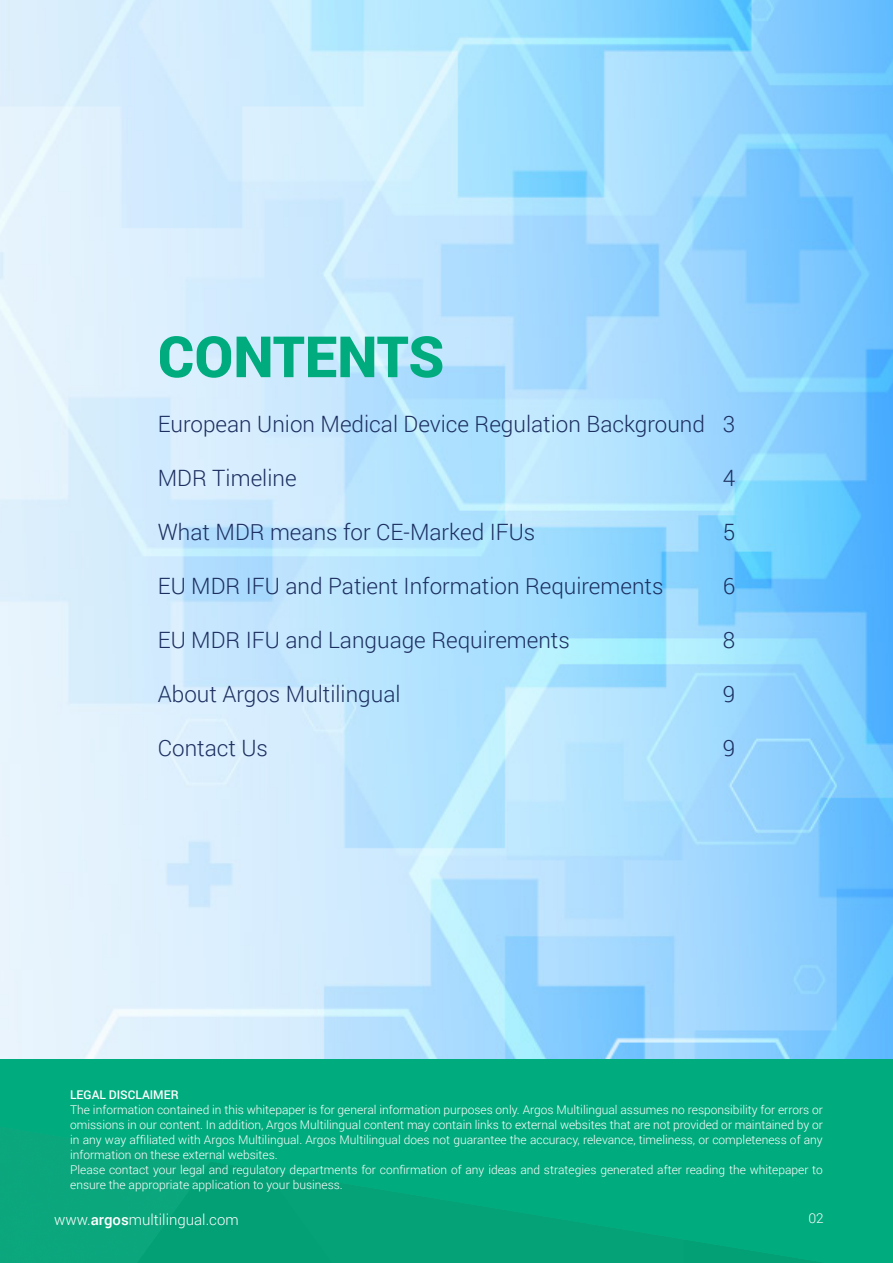
<style>
.page{position:relative;width:893px;height:1263px;background:#fff}
.page>*{position:absolute;margin:0;border:0;box-sizing:border-box;transform-origin:0 0}
.t1{font:900 57px "Roboto";color:#00ab7d}
.t2{font:300 22.5px "Roboto";color:#1c2f60}
.t3{font:300 15px "Roboto";color:#fff}
.t4{font:300 13.5px "Roboto";color:#fff}
.t5{font:300 12px/15px "Roboto";color:#fff}
.t6{font:500 12px "Roboto";color:#fff}
.s1{font-weight:500}
</style>
<div class="page">
<img style="left:0;top:0;width:893px;height:1002px">
<img style="left:0;top:1002px;width:893px;height:261px">
<h1 class="t1" style="left:158px;top:317px;width:288px">CONTENTS</h1>
<h2 class="t2" style="left:158px;top:408px;width:549px">European Union Medical Device Regulation Background</h2>
<h2 class="t2" style="left:158px;top:462px;width:140px">MDR Timeline</h2>
<h2 class="t2" style="left:158px;top:516px;width:379px">What MDR means for CE-Marked IFUs</h2>
<h2 class="t2" style="left:158px;top:570px;width:507px">EU MDR IFU and Patient Information Requirements</h2>
<h2 class="t2" style="left:158px;top:624px;width:414px">EU MDR IFU and Language Requirements</h2>
<h2 class="t2" style="left:158px;top:678px;width:244px">About Argos Multilingual</h2>
<h2 class="t2" style="left:158px;top:732px;width:112px">Contact Us</h2>
<h2 class="t2" style="left:723px;top:408px;width:14px">3</h2>
<h2 class="t2" style="left:723px;top:462px;width:14px">4</h2>
<h2 class="t2" style="left:723px;top:516px;width:14px">5</h2>
<h2 class="t2" style="left:723px;top:570px;width:14px">6</h2>
<h2 class="t2" style="left:723px;top:624px;width:14px">8</h2>
<h2 class="t2" style="left:723px;top:678px;width:14px">9</h2>
<h2 class="t2" style="left:723px;top:732px;width:14px">9</h2>
<p class="t6" style="left:70px;top:1086px;width:110px">LEGAL DISCLAIMER</p>
<p class="t5" style="left:70px;top:1101px;width:754px">The information contained in this whitepaper is for general information purposes only. Argos Multilingual assumes no responsibility for errors or omissions in our content. In addition, Argos Multilingual content may contain links to external websites that are not provided or maintained by or in any way affiliated with Argos Multilingual. Argos Multilingual does not guarantee the accuracy, relevance, timeliness, or completeness of any information on these external websites.<br>Please contact your legal and regulatory departments for confirmation of any ideas and strategies generated after reading the whitepaper to ensure the appropriate application to your business.</p>
<p class="t3" style="left:54px;top:1209px;width:186px">www.<span class="s1">argos</span>multilingual.com</p>
<p class="t4" style="left:808px;top:1209px;width:17px">02</p>
</div>
